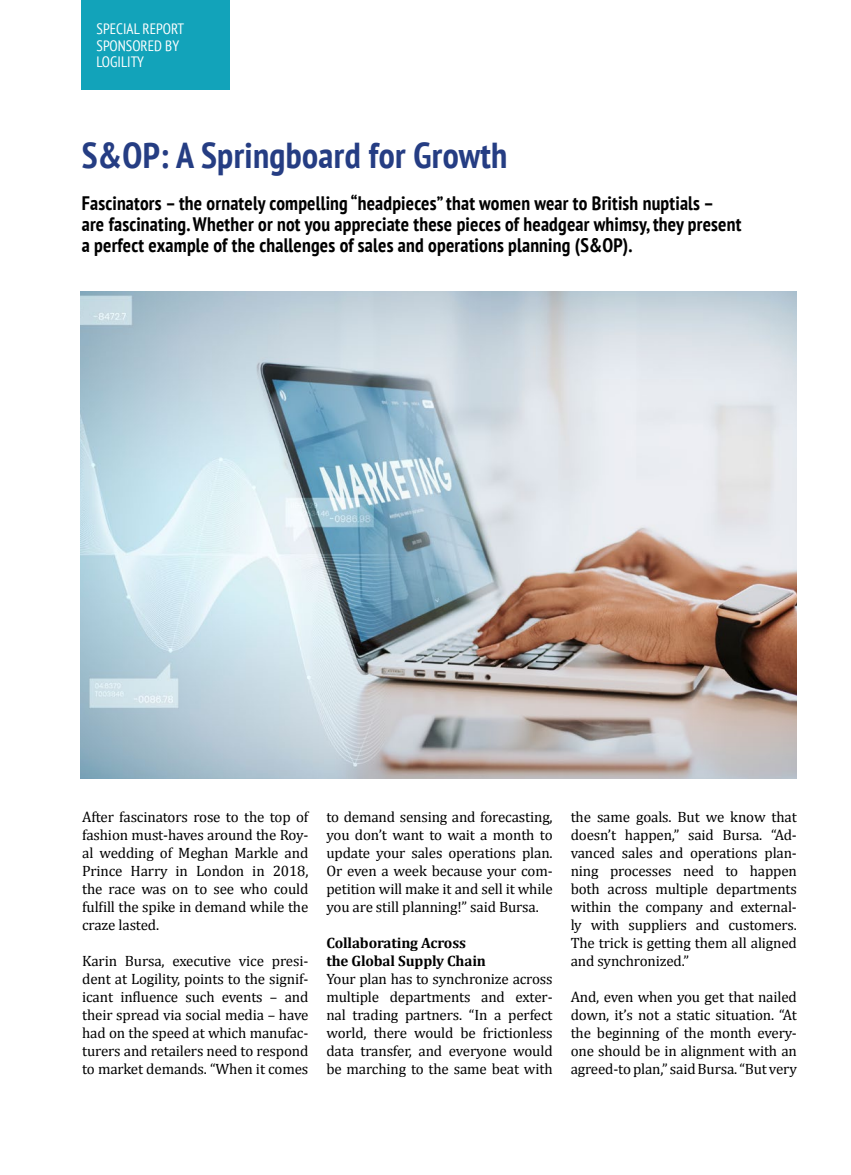
<style>
.page{position:relative;width:851px;height:1175px;background:#fff}
.page>*{position:absolute;margin:0;border:0;box-sizing:border-box;transform-origin:0 0}
.t1{font:700 condensed 36px "PT Sans";letter-spacing:.01em;color:#253d83}
.t2{font:700 condensed 19.5px/21px "PT Sans";letter-spacing:.01em;color:#000}
.t3{font:15px/18px "Cambria";letter-spacing:-.01em;color:#000;text-align:justify}
.t4{font:700 15px/18px "Cambria";letter-spacing:-.01em;color:#000}
.t5{font:condensed 15px/16.5px "PT Sans";color:#fff}
</style>
<div class="page">
<div style="left:81px;top:0;width:149px;height:90px;background:#12a3ba"></div>
<img style="left:80px;top:292px;width:716px;height:486px">
<p class="t5" style="left:97px;top:21px;width:89px">SPECIAL REPORT<br>SPONSORED BY<br>LOGILITY</p>
<h1 class="t1" style="left:82px;top:131px;width:427px">S&amp;OP: A Springboard for Growth</h1>
<p class="t2" style="left:82px;top:192px;width:661px">Fascinators – the ornately compelling “headpieces” that women wear to British nuptials – are fascinating. Whether or not you appreciate these pieces of headgear whimsy, they present a perfect example of the challenges of sales and operations planning (S&amp;OP).</p>
<p class="t3" style="left:82px;top:807px;width:228px">After fascinators rose to the top of fashion must-haves around the Roy&shy;al wedding of Meghan Markle and Prince Harry in London in 2018, the race was on to see who could fulfill the spike in demand while the craze lasted.</p>
<p class="t3" style="left:82px;top:951px;width:228px">Karin Bursa, executive vice presi&shy;dent at Logility, points to the signif&shy;icant influence such events – and their spread via social media – have had on the speed at which manufac&shy;turers and retailers need to respond to market demands. “When it comes</p>
<p class="t3" style="left:326px;top:807px;width:228px">to demand sensing and forecasting, you don’t want to wait a month to update your sales operations plan.<br>Or even a week because your com&shy;petition will make it and sell it while you are still planning!” said Bursa.</p>
<p class="t4" style="left:326px;top:933px;width:161px">Collaborating Across the Global Supply Chain</p>
<p class="t3" style="left:326px;top:969px;width:228px">Your plan has to synchronize across multiple departments and exter&shy;nal trading partners. “In a perfect world, there would be frictionless data transfer, and everyone would be marching to the same beat with</p>
<p class="t3" style="left:570px;top:807px;width:228px">the same goals. But we know that doesn’t happen,” said Bursa. “Ad&shy;vanced sales and operations plan&shy;ning processes need to happen both across multiple departments within the company and external&shy;ly with suppliers and customers.<br>The trick is getting them all aligned and synchronized.”</p>
<p class="t3" style="left:570px;top:987px;width:228px">And, even when you get that nailed down, it’s not a static situation. “At the beginning of the month every&shy;one should be in alignment with an agreed-to plan,” said Bursa. “But very</p>
</div>
